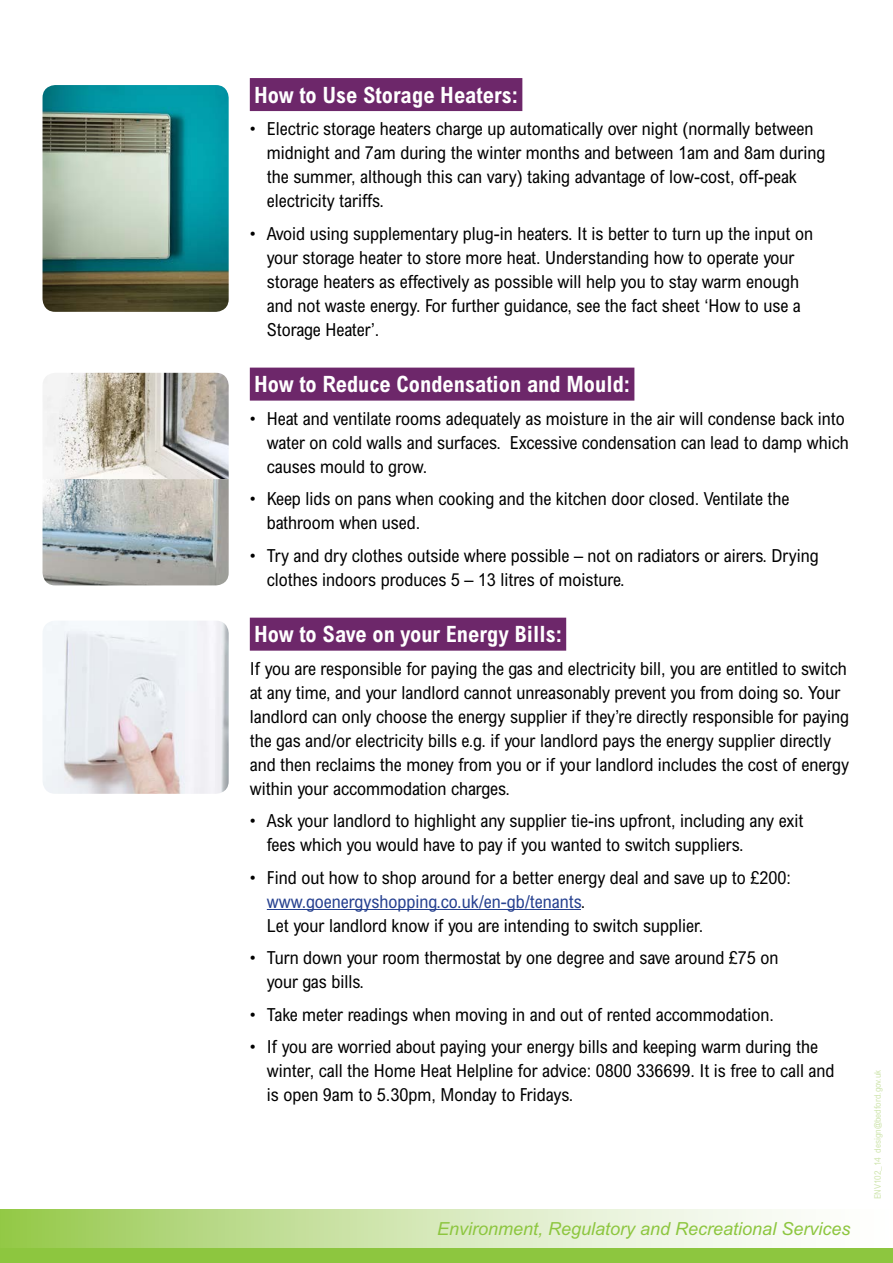
<style>
.page{position:relative;width:893px;height:1263px;background:#fff}
.page>*{position:absolute;margin:0;border:0;box-sizing:border-box;transform-origin:0 0}
.t1{font:700 condensed 22.5px "Arial";color:#fff}
.t2{font:condensed 18px/24px "Arial";color:#000}
.t3{font:italic 18px "Arial";color:#8dc63f}
.t4{font:condensed 9px "Arial";color:#cfe5ae}
.s1{color:#25408f}
</style>
<div class="page">
<svg style="left:0;top:1209px;width:790px;height:39px;background:#cde4ab"></svg>
<div style="left:0;top:1248px;width:893px;height:15px;background:#8dc63f"></div>
<div style="left:250px;top:78px;width:272px;height:33px;background:#6d276a"></div>
<div style="left:250px;top:368px;width:384px;height:33px;background:#6d276a"></div>
<div style="left:250px;top:618px;width:316px;height:33px;background:#6d276a"></div>
<hr style="left:267px;top:909px;width:314px;height:1px;background:#25408f">
<img style="left:43px;top:85px;width:186px;height:227px">
<img style="left:43px;top:373px;width:186px;height:212px">
<img style="left:43px;top:621px;width:186px;height:173px">
<p class="t1" style="left:254px;top:82px;width:266px">How to Use Storage Heaters:</p>
<p class="t2" style="left:267px;top:116px;width:560px;text-indent:-17px">• Electric storage heaters charge up automatically over night (normally between midnight and 7am during the winter months and between 1am and 8am during the summer, although this can vary) taking advantage of low-cost, off-peak electricity tariffs.</p>
<p class="t2" style="left:267px;top:221px;width:548px;text-indent:-17px">• Avoid using supplementary plug-in heaters. It is better to turn up the input on your storage heater to store more heat. Understanding how to operate your storage heaters as effectively as possible will help you to stay warm enough and not waste energy. For further guidance, see the fact sheet ‘How to use a Storage Heater’.</p>
<p class="t1" style="left:254px;top:371px;width:378px">How to Reduce Condensation and Mould:</p>
<p class="t2" style="left:267px;top:406px;width:583px;text-indent:-17px">• Heat and ventilate rooms adequately as moisture in the air will condense back into water on cold walls and surfaces. Excessive condensation can lead to damp which causes mould to grow.</p>
<p class="t2" style="left:267px;top:486px;width:524px;text-indent:-17px">• Keep lids on pans when cooking and the kitchen door closed. Ventilate the bathroom when used.</p>
<p class="t2" style="left:267px;top:543px;width:553px;text-indent:-17px">• Try and dry clothes outside where possible – not on radiators or airers. Drying clothes indoors produces 5 – 13 litres of moisture.</p>
<p class="t1" style="left:254px;top:621px;width:309px">How to Save on your Energy Bills:</p>
<p class="t2" style="left:250px;top:656px;width:601px">If you are responsible for paying the gas and electricity bill, you are entitled to switch at any time, and your landlord cannot unreasonably prevent you from doing so. Your landlord can only choose the energy supplier if they’re directly responsible for paying the gas and/or electricity bills e.g. if your landlord pays the energy supplier directly and then reclaims the money from you or if your landlord includes the cost of energy within your accommodation charges.</p>
<p class="t2" style="left:267px;top:808px;width:538px;text-indent:-17px">• Ask your landlord to highlight any supplier tie-ins upfront, including any exit fees which you would have to pay if you wanted to switch suppliers.</p>
<p class="t2" style="left:267px;top:865px;width:525px;text-indent:-17px">• Find out how to shop around for a better energy deal and save up to £200: <span class="s1">www.goenergyshopping.co.uk/en-gb/tenants</span>.<br>Let your landlord know if you are intending to switch supplier.</p>
<p class="t2" style="left:267px;top:945px;width:513px;text-indent:-17px">• Turn down your room thermostat by one degree and save around £75 on your gas bills.</p>
<p class="t2" style="left:250px;top:1002px;width:525px">• Take meter readings when moving in and out of rented accommodation.</p>
<p class="t2" style="left:267px;top:1034px;width:569px;text-indent:-17px">• If you are worried about paying your energy bills and keeping warm during the winter, call the Home Heat Helpline for advice: 0800 336699. It is free to call and is open 9am to 5.30pm, Monday to Fridays.</p>
<p class="t3" style="left:437px;top:1218px;width:415px">Environment, Regulatory and Recreational Services</p>
<p class="t4" style="left:872px;top:1199px;width:131px;rotate:-90deg">ENV102_14 design@bedford.gov.uk</p>
</div>
